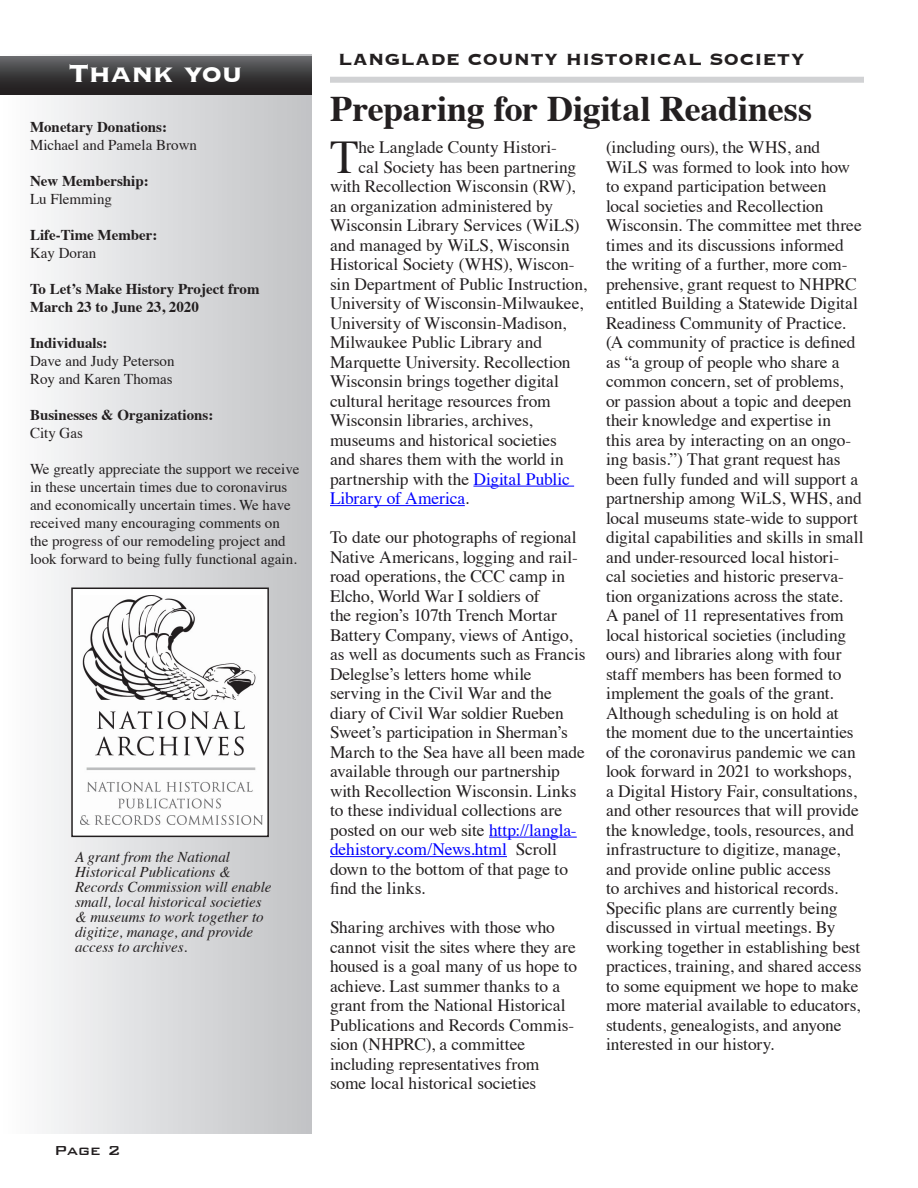
<style>
.page{position:relative;width:918px;height:1188px;background:#fff}
.page>*{position:absolute;margin:0;border:0;box-sizing:border-box;transform-origin:0 0}
.t1{font:46.8px "Times";color:#231f20}
.t2{font:700 36px "Times";color:#231f20}
.t3{font:700 33px "Copperplate";letter-spacing:-.015em;color:#fff}
.t4{font:700 21px "Copperplate";letter-spacing:.01em;color:#231f20}
.t5{font:17.4px/19.5px "Times";letter-spacing:-.005em;color:#231f20}
.t6{font:17.4px "Times";letter-spacing:-.005em;color:#00f}
.t7{font:500 17.4px "Bank Gothic BT";color:#231f20}
.t8{font:15px/18px "Times";color:#231f20}
.t9{font:italic 15px/15px "Times";color:#231f20}
.t10{font:700 15px/18px "Times";color:#231f20}
.s1{font-weight:700}
.s2{color:#00f}
.s3{color:#231f20}
</style>
<div class="page">
<hr style="left:473px;top:486px;width:101px;height:1px;background:#00f">
<hr style="left:330px;top:505px;width:135px;height:1px;background:#00f">
<hr style="left:489px;top:837px;width:88px;height:1px;background:#00f">
<hr style="left:330px;top:856px;width:177px;height:1px;background:#00f">
<div style="left:0;top:54px;width:312px;height:1080px;background:linear-gradient(to right,#fdfdfd,#c0c1c4)"></div>
<div style="left:0;top:56px;width:312px;height:38px;background:linear-gradient(to bottom,#646568,#1a1617)"></div>
<div style="left:330px;top:77px;width:534px;height:6px;background:#d1d2d4"></div>
<div style="left:72px;top:588px;width:196px;height:248px;background:#fff"></div>
<img style="left:81px;top:596px;width:182px;height:228px">
<div style="left:71px;top:588px;width:198px;height:249px;border:2px solid #231f20"></div>
<p class="t3" style="left:69px;top:52px;width:176px">Thank you</p>
<p class="t10" style="left:30px;top:116px;width:139px">Monetary Donations:</p>
<p class="t8" style="left:30px;top:134px;width:169px">Michael and Pamela Brown</p>
<p class="t10" style="left:30px;top:170px;width:120px">New Membership:</p>
<p class="t8" style="left:30px;top:188px;width:84px">Lu Flemming</p>
<p class="t10" style="left:30px;top:224px;width:129px">Life-Time Member:</p>
<p class="t8" style="left:30px;top:242px;width:68px">Kay Doran</p>
<p class="t10" style="left:30px;top:278px;width:231px">To Let’s Make History Project from<br>March 23 to June 23, 2020</p>
<p class="t8" style="left:30px;top:332px;width:146px"><span class="s1">Individuals:<br></span>Dave and Judy Peterson<br>Roy and Karen Thomas</p>
<p class="t10" style="left:30px;top:404px;width:185px">Businesses &amp; Organizations:</p>
<p class="t8" style="left:30px;top:422px;width:54px">City Gas</p>
<p class="t8" style="left:30px;top:458px;width:271px">We greatly appreciate the support we receive in these uncertain times due to coronavirus and economically uncertain times. We have received many encouraging comments on the progress of our remodeling project and look forward to being fully functional again.</p>
<p class="t9" style="left:75px;top:848px;width:198px">A grant from the National<br>Historical Publications &amp;<br>Records Commission will enable small, local historical societies &amp; museums to work together to digitize, manage, and provide access to archives.</p>
<p class="t7" style="left:54px;top:1141px;width:68px">Page 2</p>
<p class="t4" style="left:338px;top:46px;width:468px">LANGLADE COUNTY HISTORICAL SOCIETY</p>
<p class="t2" style="left:330px;top:74px;width:484px">Preparing for Digital Readiness</p>
<p class="t1" style="left:330px;top:113px;width:30px">T</p>
<p class="t5" style="left:359px;top:136px;width:200px">he Langlade County Histori-</p>
<p class="t5" style="left:359px;top:156px;width:219px">cal Society has been partnering</p>
<p class="t5" style="left:330px;top:175px;width:247px">with Recollection Wisconsin (RW),</p>
<p class="t5" style="left:330px;top:195px;width:225px">an organization administered by</p>
<p class="t5" style="left:330px;top:214px;width:251px">Wisconsin Library Services (WiLS)</p>
<p class="t5" style="left:330px;top:234px;width:241px">and managed by WiLS, Wisconsin</p>
<p class="t5" style="left:330px;top:253px;width:246px">Historical Society (WHS), Wiscon-</p>
<p class="t5" style="left:330px;top:273px;width:258px">sin Department of Public Instruction,</p>
<p class="t5" style="left:330px;top:292px;width:255px">University of Wisconsin-Milwaukee,</p>
<p class="t5" style="left:330px;top:312px;width:238px">University of Wisconsin-Madison,</p>
<p class="t5" style="left:330px;top:331px;width:214px">Milwaukee Public Library and</p>
<p class="t5" style="left:330px;top:351px;width:242px">Marquette University. Recollection</p>
<p class="t5" style="left:330px;top:370px;width:231px">Wisconsin brings together digital</p>
<p class="t5" style="left:330px;top:390px;width:222px">cultural heritage resources from</p>
<p class="t5" style="left:330px;top:409px;width:204px">Wisconsin libraries, archives,</p>
<p class="t5" style="left:330px;top:429px;width:228px">museums and historical societies</p>
<p class="t5" style="left:330px;top:448px;width:235px">and shares them with the world in</p>
<p class="t5" style="left:330px;top:468px;width:241px">partnership with the <span class="s2">Digital Public</span></p>
<p class="t6" style="left:330px;top:482px;width:141px">Library of America<span class="s3">.</span></p>
<p class="t5" style="left:330px;top:526px;width:257px">To date our photographs of regional Native Americans, logging and rail&shy;road operations, the CCC camp in Elcho, World War I soldiers of<br>the region’s 107th Trench Mortar Battery Company, views of Antigo, as well as documents such as Francis Deleglse’s letters home while serving in the Civil War and the diary of Civil War soldier Rueben Sweet’s participation in Sherman’s March to the Sea have all been made available through our partnership with Recollection Wisconsin. Links to these individual collections are posted on our web site <span class="s2">http://langla&shy;dehistory.com/News.html</span> Scroll down to the bottom of that page to find the links.</p>
<p class="t5" style="left:330px;top:916px;width:249px">Sharing archives with those who cannot visit the sites where they are housed is a goal many of us hope to achieve. Last summer thanks to a grant from the National Historical<br>Publications and Records Commis&shy;sion (NHPRC), a committee including representatives from some local historical societies</p>
<p class="t5" style="left:606px;top:136px;width:259px">(including ours), the WHS, and WiLS was formed to look into how to expand participation between local societies and Recollection Wisconsin. The committee met three times and its discussions informed the writing of a further, more com&shy;prehensive, grant request to NHPRC entitled Building a Statewide Digital Readiness Community of Practice. (A community of practice is defined as “a group of people who share a common concern, set of problems,<br>or passion about a topic and deepen their knowledge and expertise in<br>this area by interacting on an ongo&shy;ing basis.”) That grant request has been fully funded and will support a partnership among WiLS, WHS, and local museums state-wide to support digital capabilities and skills in small and under-resourced local histori&shy;cal societies and historic preserva&shy;tion organizations across the state.<br>A panel of 11 representatives from local historical societies (including ours) and libraries along with four staff members has been formed to implement the goals of the grant.<br>Although scheduling is on hold at the moment due to the uncertainties of the coronavirus pandemic we can look forward in 2021 to workshops,<br>a Digital History Fair, consultations, and other resources that will provide the knowledge, tools, resources, and infrastructure to digitize, manage, and provide online public access<br>to archives and historical records.<br>Specific plans are currently being discussed in virtual meetings. By working together in establishing best practices, training, and shared access to some equipment we hope to make more material available to educators, students, genealogists, and anyone interested in our history.</p>
</div>
